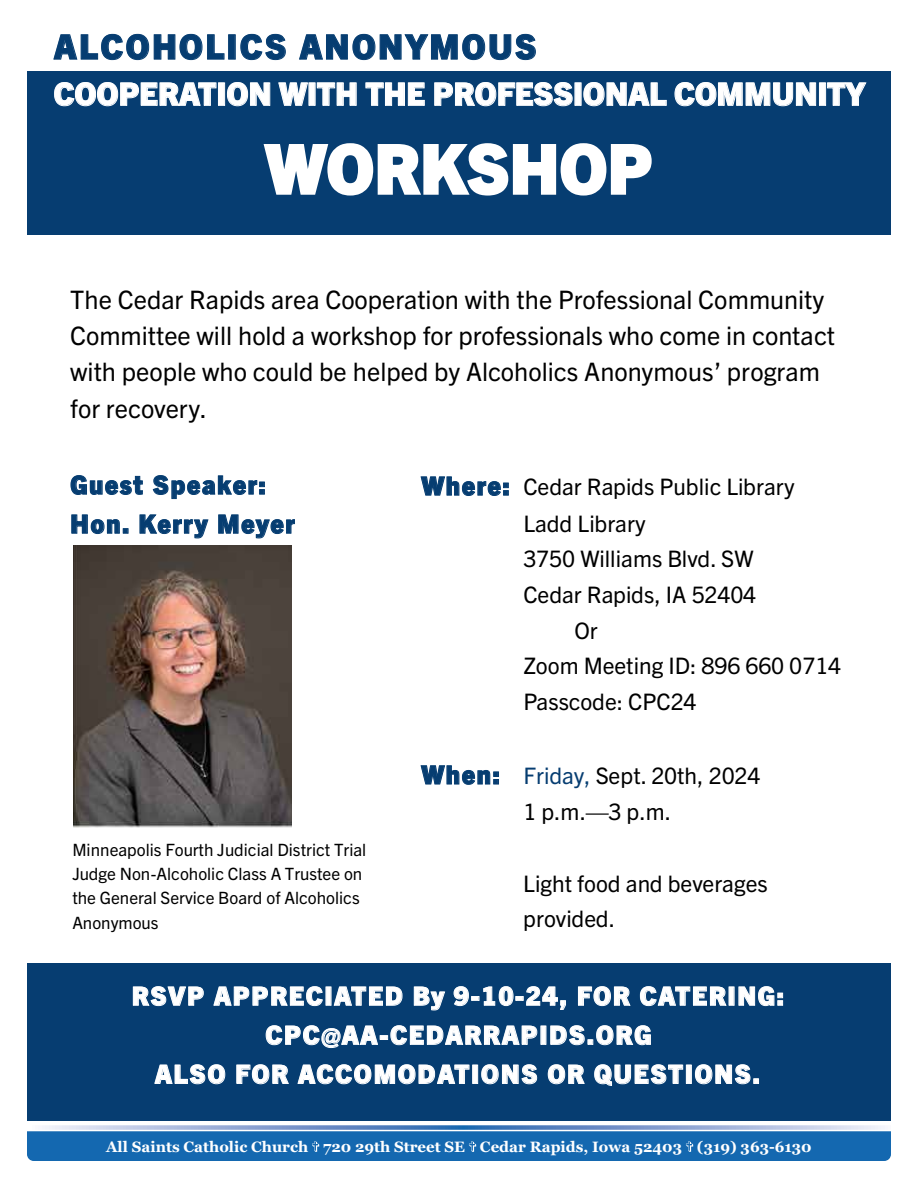
<style>
.page{position:relative;width:918px;height:1188px;background:#fff}
.page>*{position:absolute;margin:0;border:0;box-sizing:border-box;transform-origin:0 0}
.t1{font:800 67.95px "Trade Gothic Next";color:#fff}
.t2{font:800 33.9px "Trade Gothic Next";letter-spacing:.07em;color:#063d71}
.t3{font:800 31.2px "Trade Gothic Next";color:#fff}
.t4{font:25.5px/36.3px "Trade Gothic Next";color:#000}
.t5{font:800 25.5px/39.2px "Trade Gothic Next";letter-spacing:.065em;color:#fff;text-align:center}
.t6{font:800 25.5px/39px "Trade Gothic Next";letter-spacing:.065em;color:#063d71}
.t7{font:22.8px/36.3px "Trade Gothic Next";color:#000;text-align:center}
.t8{font:16.95px/24.3px "Trade Gothic Next";color:#000}
.t9{font:700 15px "Georgia";color:#fff}
.s1{font-weight:800;font-size:25.5px;color:#063d71}
.s2{color:#063d71}
</style>
<div class="page">
<svg style="left:42px;top:1125px;width:843px;height:5px;background:#95aed6"></svg>
<div style="left:27px;top:1131px;width:864px;height:30px;background:#1468b0"></div>
<img style="left:73px;top:546px;width:218px;height:282px">
<div style="left:27px;top:72px;width:864px;height:163px;background:#063d71"></div>
<div style="left:27px;top:963px;width:864px;height:157px;background:#063d71"></div>
<h2 class="t2" style="left:54px;top:26px;width:484px">ALCOHOLICS ANONYMOUS</h2>
<h3 class="t3" style="left:54px;top:75px;width:813px">COOPERATION WITH THE PROFESSIONAL COMMUNITY</h3>
<h1 class="t1" style="left:265px;top:127px;width:389px">WORKSHOP</h1>
<p class="t4" style="left:70px;top:281px;width:766px">The Cedar Rapids area Cooperation with the Professional Community Committee will hold a workshop for professionals who come in contact with people who could be helped by Alcoholics Anonymous’ program for recovery.</p>
<p class="t6" style="left:70px;top:465px;width:226px">Guest Speaker:<br>Hon. Kerry Meyer</p>
<p class="t7" style="left:421px;top:468px;width:375px"><span class="s1">Where:</span> Cedar Rapids Public Library</p>
<p class="t7" style="left:523px;top:505px;width:124px">Ladd Library</p>
<p class="t7" style="left:523px;top:540px;width:232px">3750 Williams Blvd. SW</p>
<p class="t7" style="left:523px;top:576px;width:235px">Cedar Rapids, IA 52404</p>
<p class="t7" style="left:574px;top:612px;width:25px">Or</p>
<p class="t7" style="left:523px;top:647px;width:319px">Zoom Meeting ID: 896 660 0714</p>
<p class="t7" style="left:523px;top:683px;width:175px">Passcode: CPC24</p>
<p class="t8" style="left:72px;top:837px;width:295px">Minneapolis Fourth Judicial District Trial Judge Non-Alcoholic Class A Trustee on the General Service Board of Alcoholics Anonymous</p>
<p class="t7" style="left:421px;top:757px;width:341px"><span class="s1">When:</span> <span class="s2">Friday,</span> Sept. 20th, 2024<br>1 p.m.—3 p.m.</p>
<p class="t7" style="left:523px;top:865px;width:246px;line-height:35.7px;text-align:left">Light food and beverages provided.</p>
<p class="t5" style="left:132px;top:976px;width:654px">RSVP APPRECIATED By 9 -10-24, FOR CATERING:<br>CPC@AA-CEDARRAPIDS.ORG<br>ALSO FOR ACCOMODATIONS OR QUESTIONS.</p>
<p class="t9" style="left:106px;top:1137px;width:707px">All Saints Catholic Church 720 29th Street SE Cedar Rapids, Iowa 52403 (319) 363-6130</p>
</div>
